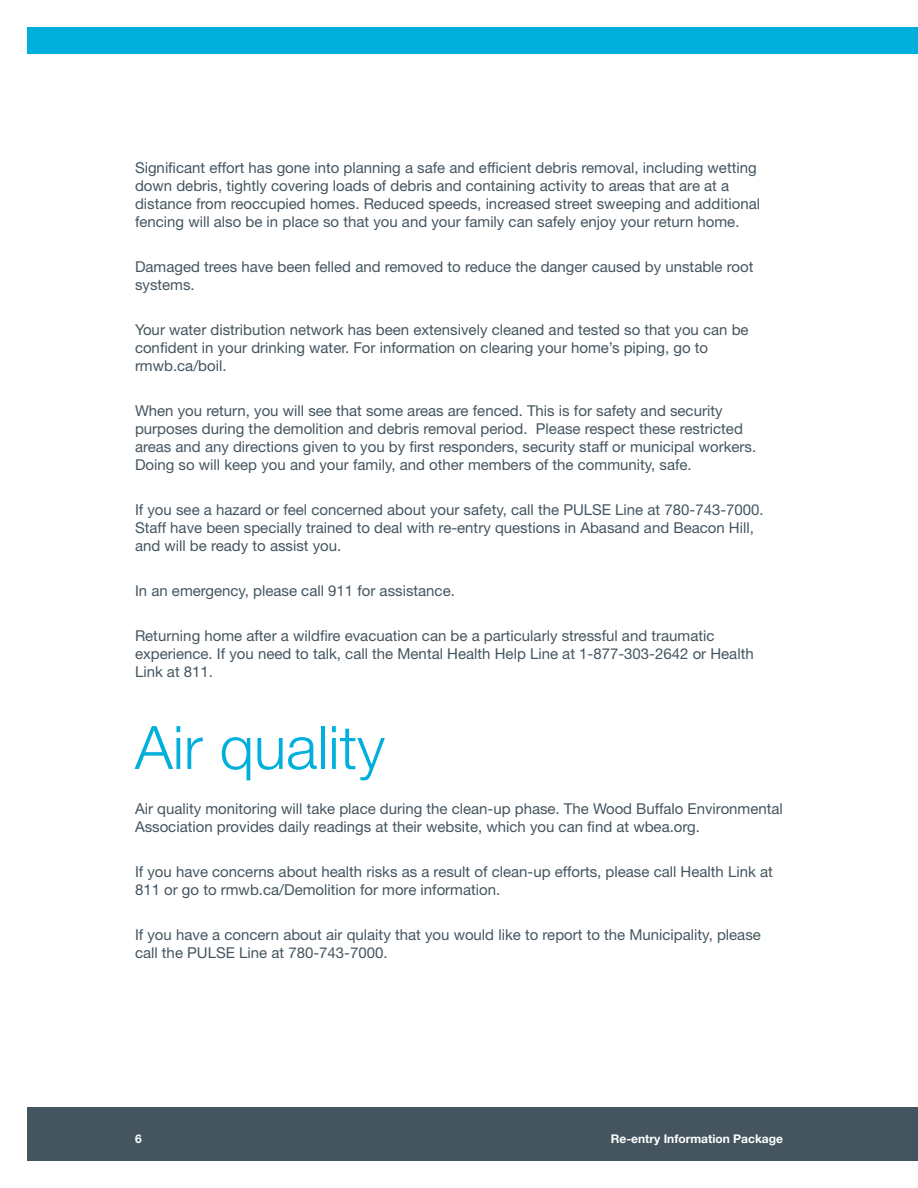
<style>
.page{position:relative;width:918px;height:1188px;background:#fff}
.page>*{position:absolute;margin:0;border:0;box-sizing:border-box;transform-origin:0 0}
.t1{font:300 60px "Helvetica Neue LT Std";color:#00afdb}
.t2{font:15px/18px "Helvetica Neue LT Std";color:#455560}
.t3{font:700 12px "Helvetica Neue LT Std";color:#fff}
</style>
<div class="page">
<div style="left:27px;top:1107px;width:891px;height:54px;background:#455560"></div>
<div style="left:27px;top:27px;width:891px;height:27px;background:#00afdb"></div>
<p class="t2" style="left:135px;top:158px;width:627px">Significant effort has gone into planning a safe and efficient debris removal, including wetting down debris, tightly covering loads of debris and containing activity to areas that are at a distance from reoccupied homes. Reduced speeds, increased street sweeping and additional fencing will also be in place so that you and your family can safely enjoy your return home.</p>
<p class="t2" style="left:135px;top:257px;width:620px">Damaged trees have been felled and removed to reduce the danger caused by unstable root systems.</p>
<p class="t2" style="left:135px;top:320px;width:615px">Your water distribution network has been extensively cleaned and tested so that you can be confident in your drinking water. For information on clearing your home’s piping, go to rmwb.ca/boil.</p>
<p class="t2" style="left:135px;top:401px;width:623px">When you return, you will see that some areas are fenced. This is for safety and security purposes during the demolition and debris removal period. Please respect these restricted areas and any directions given to you by first responders, security staff or municipal workers.<br>Doing so will keep you and your family, and other members of the community, safe.</p>
<p class="t2" style="left:135px;top:500px;width:449px">If you see a hazard or feel concerned about your safety, call the PULSE</p>
<p class="t2" style="left:135px;top:500px;width:630px;text-indent:480px">Line at 780-743-7000.<br>Staff have been specially trained to deal with re-entry questions in Abasand and Beacon H ill, and will be ready to assist you.</p>
<p class="t2" style="left:135px;top:581px;width:321px">I n an emergency, please call 911 for assistance.</p>
<p class="t2" style="left:135px;top:626px;width:620px">Returning home after a wildfire evacuation can be a particularly stressful and traumatic experience. If you need to talk, call the Mental Health Help Line at 1-877-303-2642 or Health<br>Link at 811.</p>
<h1 class="t1" style="left:135px;top:711px;width:252px">Air quality</h1>
<p class="t2" style="left:135px;top:799px;width:649px">Air quality monitoring will take place during the clean-up phase. The Wood Buffalo Environmental<br>Association provides daily readings at their website, which you can find at wbea.org.</p>
<p class="t2" style="left:135px;top:862px;width:639px">If you have concerns about health risks as a result of clean-up efforts, please call H ealth Link at<br>811 or go to rmwb.ca/Demolition for more information.</p>
<p class="t2" style="left:135px;top:925px;width:627px">If you have a concern about air qulaity that you would like to report to the Municipality, please call the PULSE</p>
<p class="t2" style="left:239px;top:943px;width:150px">Line at 780-743-7000.</p>
<p class="t3" style="left:135px;top:1131px;width:8px">6</p>
<p class="t3" style="left:611px;top:1131px;width:174px">Re-entry Information Package</p>
</div>
